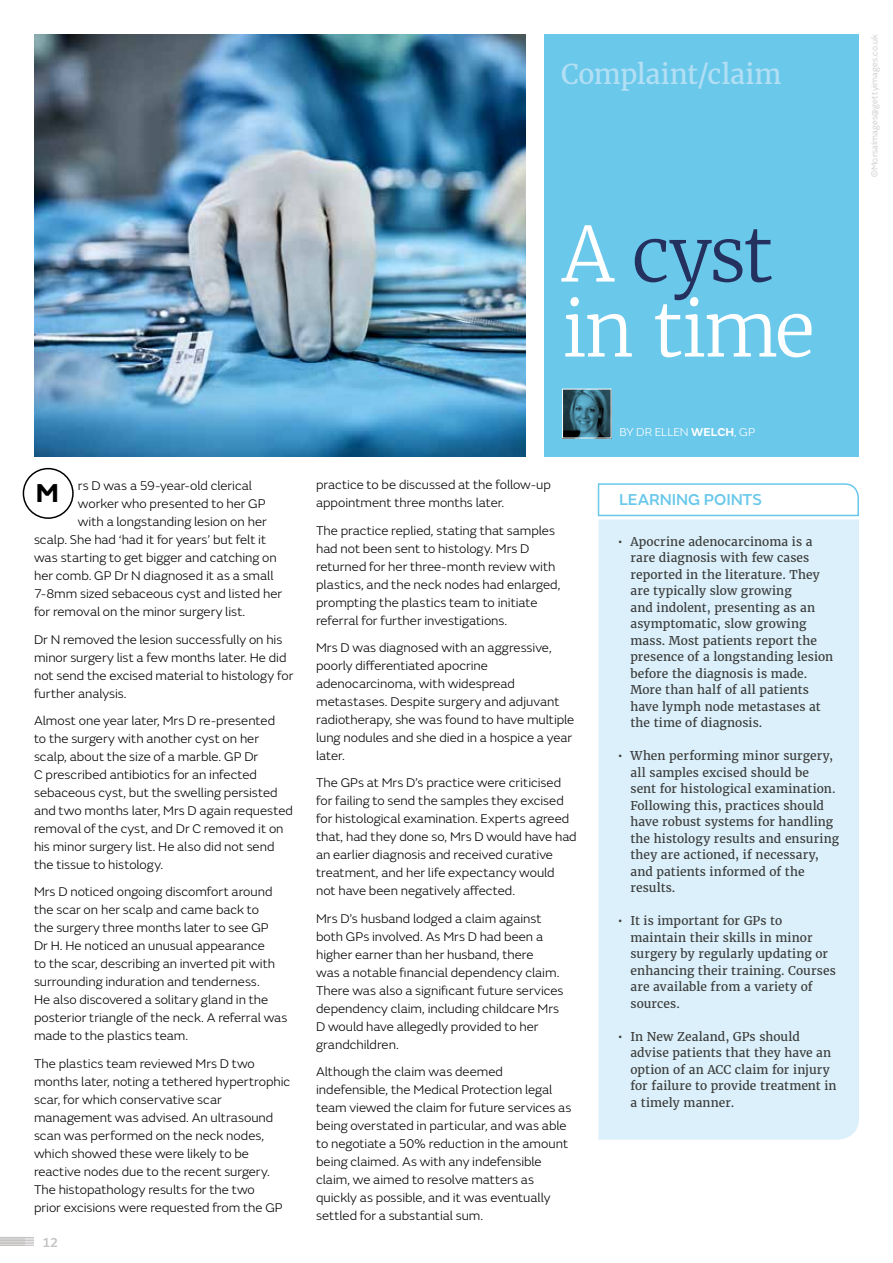
<style>
.page{position:relative;width:893px;height:1263px;background:#fff}
.page>*{position:absolute;margin:0;border:0;box-sizing:border-box;transform-origin:0 0}
.t1{font:300 75px/75px "Merriweather";letter-spacing:-.02em;color:#fff}
.Body{font:27px "Merriweather";letter-spacing:-.01em;color:#b2dff4}
.Drop_cap{font:700 27px "FS Emeric";color:#000}
.Subtitle{font:500 16.5px "FS Emeric";letter-spacing:-.005em;color:#6ac8eb}
.Page_no{font:500 13.5px "FS Emeric";color:#c5c2c2}
.contents_case_report{font:300 13.2px/18px "FS Emeric";color:#000}
.t2{font:12px/16.5px "Merriweather";letter-spacing:.01em;color:#3c3c3b}
.Body-2{font:300 12px "FS Emeric";letter-spacing:-.005em;color:#fff}
.Small_print{font:300 9px "FS Emeric";letter-spacing:.01em;color:#c5c2c2}
.s1{color:#24305e}
.s2{font-weight:600}
</style>
<div class="page">
<svg style="left:0;top:1238px;width:25px;height:7px"></svg>
<hr style="left:0;top:1237px;width:34px;height:1px;background:#c5c2c2">
<hr style="left:0;top:1243px;width:34px;height:1px;background:#c5c2c2">
<hr style="left:0;top:1239px;width:34px;height:1px;background:#c5c2c2">
<hr style="left:0;top:1245px;width:34px;height:1px;background:#c5c2c2">
<hr style="left:0;top:1240px;width:34px;height:1px;background:#c5c2c2">
<hr style="left:0;top:1242px;width:34px;height:1px;background:#c5c2c2">
<div style="left:598px;top:519px;width:261px;height:621px;background:#dbf0fa"></div>
<svg style="left:597px;top:483px;width:262px;height:34px"></svg>
<img style="left:34px;top:34px;width:492px;height:422px">
<div style="left:544px;top:34px;width:315px;height:422px;background:#6ac8eb"></div>
<div style="left:23px;top:468px;width:51px;height:51px;border:2px solid #000;border-radius:50%"></div>
<img style="left:564px;top:391px;width:45px;height:45px">
<p class="Body" style="left:561px;top:56px;width:222px">Complaint/claim</p>
<p class="t1" style="left:562px;top:216px;width:254px">A <span class="s1">cyst </span>in time</p>
<p class="contents_case_report" style="left:78px;top:476px;width:176px">rs D was a 59-year-old clerical</p>
<p class="contents_case_report" style="left:78px;top:494px;width:189px">worker who presented to her GP</p>
<p class="contents_case_report" style="left:78px;top:512px;width:190px">with a longstanding lesion on her</p>
<p class="contents_case_report" style="left:34px;top:530px;width:234px">scalp. She had ‘had it for years’ but felt it</p>
<p class="contents_case_report" style="left:34px;top:548px;width:244px">was starting to get bigger and catching on</p>
<p class="contents_case_report" style="left:34px;top:566px;width:241px">her comb. GP Dr N diagnosed it as a small</p>
<p class="contents_case_report" style="left:34px;top:584px;width:250px">7-8mm sized sebaceous cyst and listed her</p>
<p class="contents_case_report" style="left:34px;top:602px;width:213px">for removal on the minor surgery list.</p>
<p class="contents_case_report" style="left:34px;top:630px;width:261px">Dr N removed the lesion successfully on his minor surgery list a few months later. He did not send the excised material to histology for further analysis.</p>
<p class="contents_case_report" style="left:34px;top:711px;width:260px">Almost one year later, Mrs D re-presented<br>to the surgery with another cyst on her scalp, about the size of a marble. GP Dr<br>C prescribed antibiotics for an infected sebaceous cyst, but the swelling persisted and two months later, Mrs D again requested removal of the cyst, and Dr C removed it on his minor surgery list. He also did not send the tissue to histology.</p>
<p class="contents_case_report" style="left:34px;top:882px;width:255px">Mrs D noticed ongoing discomfort around the scar on her scalp and came back to<br>the surgery three months later to see GP<br>Dr H. He noticed an unusual appearance<br>to the scar, describing an inverted pit with surrounding induration and tenderness.<br>He also discovered a solitary gland in the posterior triangle of the neck. A referral was made to the plastics team.</p>
<p class="contents_case_report" style="left:34px;top:1054px;width:258px">The plastics team reviewed Mrs D two months later, noting a tethered hypertrophic scar, for which conservative scar management was advised. An ultrasound scan was performed on the neck nodes, which showed these were likely to be reactive nodes due to the recent surgery.<br>The histopathology results for the two<br>prior excisions were requested from the GP</p>
<p class="Drop_cap" style="left:36px;top:471px;width:25px">M</p>
<p class="Page_no" style="left:42px;top:1232px;width:18px">12</p>
<p class="contents_case_report" style="left:316px;top:475px;width:236px">practice to be discussed at the follow-up appointment three months later.</p>
<p class="contents_case_report" style="left:316px;top:520px;width:246px">The practice replied, stating that samples had not been sent to histology. Mrs D returned for her three-month review with plastics, and the neck nodes had enlarged, prompting the plastics team to initiate referral for further investigations.</p>
<p class="contents_case_report" style="left:316px;top:638px;width:260px">Mrs D was diagnosed with an aggressive, poorly differentiated apocrine adenocarcinoma, with widespread metastases. Despite surgery and adjuvant radiotherapy, she was found to have multiple lung nodules and she died in a hospice a year later.</p>
<p class="contents_case_report" style="left:316px;top:773px;width:262px">The GPs at Mrs D’s practice were criticised for failing to send the samples they excised for histological examination. Experts agreed that, had they done so, Mrs D would have had an earlier diagnosis and received curative treatment, and her life expectancy would not have been negatively affected.</p>
<p class="contents_case_report" style="left:316px;top:909px;width:249px">Mrs D’s husband lodged a claim against both GPs involved. As Mrs D had been a higher earner than her husband, there<br>was a notable financial dependency claim.<br>There was also a significant future services dependency claim, including childcare Mrs D would have allegedly provided to her grandchildren.</p>
<p class="contents_case_report" style="left:316px;top:1062px;width:257px">Although the claim was deemed indefensible, the Medical Protection legal team viewed the claim for future services as being overstated in particular, and was able to negotiate a 50% reduction in the amount being claimed. As with any indefensible claim, we aimed to resolve matters as quickly as possible, and it was eventually settled for a substantial sum.</p>
<p class="Body-2" style="left:620px;top:424px;width:137px">BY DR ELLEN <span class="s2">WELCH</span>, GP</p>
<p class="Subtitle" style="left:619px;top:487px;width:144px">LEARNING POINTS</p>
<p class="t2" style="left:630px;top:533px;width:204px;text-indent:-13px">• Apocrine adenocarcinoma is a rare diagnosis with few cases reported in the literature. They are typically slow growing<br>and indolent, presenting as an asymptomatic, slow growing mass. Most patients report the presence of a longstanding lesion before the diagnosis is made.<br>More than half of all patients have lymph node metastases at the time of diagnosis.</p>
<p class="t2" style="left:630px;top:747px;width:210px;text-indent:-13px">• When performing minor surgery, all samples excised should be<br>sent for histological examination.<br>Following this, practices should have robust systems for handling the histology results and ensuring they are actioned, if necessary, and patients informed of the results.</p>
<p class="t2" style="left:630px;top:912px;width:207px;text-indent:-13px">• It is important for GPs to maintain their skills in minor surgery by regularly updating or enhancing their training. Courses are available from a variety of sources.</p>
<p class="t2" style="left:630px;top:1028px;width:208px;text-indent:-13px">• In New Zealand, GPs should advise patients that they have an option of an ACC claim for injury for failure to provide treatment in a timely manner.</p>
<p class="Small_print" style="left:868px;top:177px;width:144px;rotate:-90deg">©MorsaImages@gettyimages.co.uk</p>
</div>
